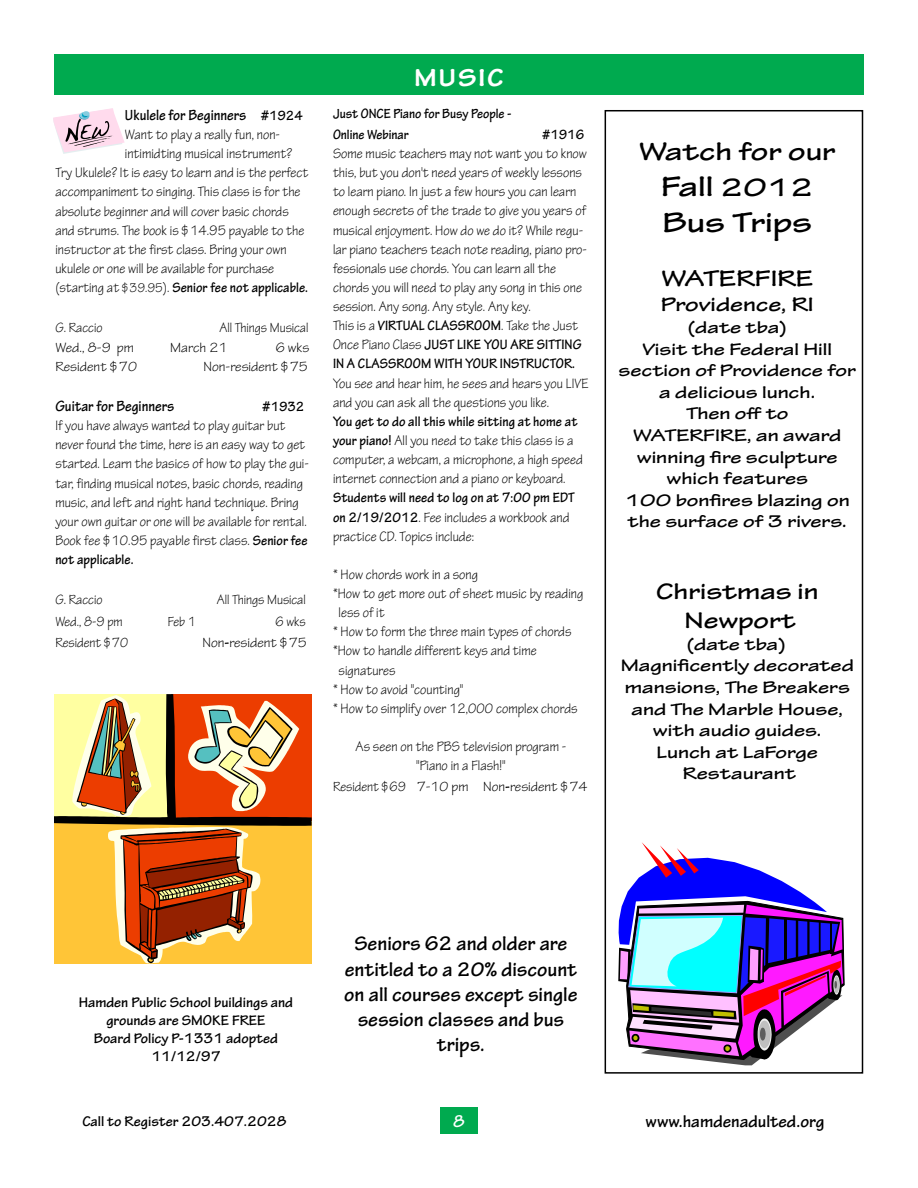
<style>
.page{position:relative;width:918px;height:1188px;background:#fff}
.page>*{position:absolute;margin:0;border:0;box-sizing:border-box;transform-origin:0 0}
.t1{font:700 36px "Tekton Pro";letter-spacing:.025em;color:#fff}
.t2{font:700 expanded 30px/36px "Tekton Pro";color:#000}
.t3{font:700 expanded 27px "Tekton Pro";color:#000}
.t4{font:700 expanded 24px/28.8px "Tekton Pro";color:#000;text-align:center}
.t5{font:700 21px/25.2px "Tekton Pro";color:#000;text-align:center}
.t6{font:700 expanded 21px "Tekton Pro";color:#000}
.t7{font:700 expanded 18px/21.6px "Tekton Pro";color:#000;text-align:center}
.t8{font:700 18px "Tekton Pro";color:#000}
.t9{font:700 18px "Tekton Pro";color:#fff}
.t10{font:700 15.75px "Tekton Pro";color:#000;scale:.9 1}
.t11{font:700 15px/18px "Tekton Pro";color:#000;text-align:center}
.t12{font:14.7px/19.2px "Tekton Pro";letter-spacing:.005em;color:#000;scale:.9 1}
.t13{font:700 14.7px "Tekton Pro";letter-spacing:.005em;color:#000;scale:.9 1}
.t14{font:14.25px "Tekton Pro";color:#000;scale:.9 1}
.t15{font:14.25px "Tekton Pro";color:#000}
.t16{font:700 14.25px/21.3px "Tekton Pro";color:#000;scale:.9 1}
.s1{font-size:14.7px}
.s2{font-size:14.25px}
.s3{font-weight:400}
.s4{font-weight:400;font-size:13.5px}
.s5{font-weight:700}
.s6{font-size:27px}
</style>
<div class="page">
<div style="left:54px;top:54px;width:810px;height:40px;background:#00aa4f"></div>
<div style="left:440px;top:1107px;width:38px;height:27px;background:#00aa4f"></div>
<svg style="left:618px;top:842px;width:226px;height:223px"></svg>
<div style="left:605px;top:110px;width:258px;height:964px;border:2px solid #000"></div>
<svg style="left:54px;top:694px;width:258px;height:269px;background:#d48f44"></svg>
<svg style="left:53px;top:108px;width:72px;height:46px"></svg>
<p class="t10" style="left:125px;top:106px;width:199px">Ukulele for Beginners <span class="s1">#</span><span class="s2">1924</span></p>
<p class="t12" style="left:125px;top:125px;width:174px">Want to play a really fun, non-</p>
<p class="t12" style="left:125px;top:144px;width:187px">intimidting musical instrument?</p>
<p class="t12" style="left:55px;top:163px;width:282px">Try Ukulele? It is easy to learn and is the perfect</p>
<p class="t12" style="left:55px;top:183px;width:274px">accompaniment to singing. This class is for the</p>
<p class="t12" style="left:55px;top:202px;width:261px">absolute beginner and will cover basic chords</p>
<p class="t12" style="left:55px;top:221px;width:278px">and strums. The book is $14.95 payable to the</p>
<p class="t12" style="left:55px;top:240px;width:259px">instructor at the first class. Bring your own</p>
<p class="t12" style="left:55px;top:259px;width:245px">ukulele or one will be available for purchase</p>
<p class="t13" style="left:55px;top:279px;width:283px"><span class="s3">(starting at</span> <span class="s4">$39.95</span><span class="s3">).</span> Senior fee not applicable.</p>
<p class="t14" style="left:55px;top:320px;width:54px">G. Raccio</p>
<p class="t14" style="left:219px;top:320px;width:100px">All Things Musical</p>
<p class="t15" style="left:55px;top:339px;width:80px">Wed., 8-9 pm</p>
<p class="t15" style="left:170px;top:339px;width:59px">March 21</p>
<p class="t15" style="left:276px;top:339px;width:35px">6 wks</p>
<p class="t15" style="left:55px;top:358px;width:83px">Resident $70</p>
<p class="t15" style="left:204px;top:358px;width:106px">Non-resident $75</p>
<p class="t10" style="left:55px;top:397px;width:134px">Guitar for Beginners</p>
<p class="t16" style="left:262px;top:396px;width:48px"><span class="s1">#</span>1932</p>
<p class="t12" style="left:55px;top:416px;width:283px">If you have always wanted to play guitar but never found the time, here is an easy way to get started. Learn the basics of how to play the gui&shy;tar, finding musical notes, basic chords, reading music, and left and right hand technique. Bring your own guitar or one will be available for rental.<br>Book fee $10.95 payable first class. <span class="s5">Senior fee not applicable.</span></p>
<p class="t14" style="left:55px;top:592px;width:54px">G. Raccio</p>
<p class="t14" style="left:217px;top:592px;width:100px">All Things Musical</p>
<p class="t14" style="left:55px;top:613px;width:76px">Wed., 8-9 pm</p>
<p class="t14" style="left:168px;top:613px;width:33px">Feb 1</p>
<p class="t14" style="left:276px;top:613px;width:35px">6 wks</p>
<p class="t14" style="left:55px;top:634px;width:82px">Resident $70</p>
<p class="t15" style="left:202px;top:634px;width:106px">Non<span class="s5">-</span>resident $75</p>
<h1 class="t1" style="left:414px;top:54px;width:92px">music</h1>
<p class="t16" style="left:333px;top:103px;width:200px">Just ONCE Piano for Busy People -<br>Online Webinar</p>
<p class="t16" style="left:542px;top:124px;width:48px">#1916</p>
<p class="t12" style="left:333px;top:144px;width:284px">Some music teachers may not want you to know this, but you don't need years of weekly lessons to learn piano. In just a few hours you can learn enough secrets of the trade to give you years of musical enjoyment. How do we do it? While regu&shy;lar piano teachers teach note reading, piano pro&shy;fessionals use chords. You can learn all the chords you will need to play any song in this one session. Any song. Any style. Any key.<br>This is a <span class="s5">VIRTUAL CLASSROOM</span>. Take the Just Once Piano Class <span class="s5">JUST LIKE YOU ARE SITTING IN A CLASSROOM WITH YOUR INSTRUCTOR.</span></p>
<p class="t12" style="left:333px;top:374px;width:286px">You see and hear him, he sees and hears you LIVE and you can ask all the questions you like.</p>
<p class="t12" style="left:333px;top:412px;width:279px"><span class="s5">You get to do all this while sitting at home at your piano!</span> All you need to take this class is a computer, a webcam, a microphone, a high speed internet connection and a piano or keyboard.</p>
<p class="t12" style="left:333px;top:489px;width:270px"><span class="s5">Students will need to log on at 7:00 pm EDT on 2/19/2012</span>. Fee includes a workbook and practice CD. Topics include:</p>
<p class="t12" style="left:333px;top:565px;width:163px">* How chords work in a song</p>
<p class="t12" style="left:333px;top:584px;width:280px">*How to get more out of sheet music by reading</p>
<p class="t12" style="left:339px;top:603px;width:52px">less of it</p>
<p class="t12" style="left:333px;top:622px;width:266px">* How to form the three main types of chords</p>
<p class="t12" style="left:333px;top:642px;width:228px">*How to handle different keys and time</p>
<p class="t12" style="left:339px;top:661px;width:65px">signatures</p>
<p class="t12" style="left:333px;top:680px;width:146px">* How to avoid "counting"</p>
<p class="t12" style="left:333px;top:699px;width:273px">* How to simplify over 12,000 complex chords</p>
<p class="t12" style="left:356px;top:737px;width:236px;text-align:center">As seen on the PBS television program - "Piano in a Flash!"</p>
<p class="t14" style="left:333px;top:779px;width:284px">Resident $69 7-10 pm Non<span class="s5">-</span>resident $74</p>
<h3 class="t3" style="left:639px;top:135px;width:198px">Watch for our</h3>
<h2 class="t2" style="left:661px;top:169px;width:154px">Fall <span class="s6">2012<br></span>Bus Trips</h2>
<h3 class="t4" style="left:661px;top:265px;width:153px">WATERFIRE</h3>
<h3 class="t6" style="left:661px;top:292px;width:154px">Providence, RI</h3>
<p class="t7" style="left:619px;top:317px;width:239px">(date tba)<br>Visit the Federal Hill section of Providence for a delicious lunch.<br>Then off to<br>WATERFIRE, an award winning fire sculpture which features<br>100 bonfires blazing on the surface of 3 rivers.</p>
<h3 class="t4" style="left:656px;top:578px;width:164px">Christmas in<br>Newport</h3>
<p class="t7" style="left:621px;top:634px;width:235px">(date tba)<br>Magnificently decorated mansions, The Breakers and The Marble House, with audio guides.<br>Lunch at LaForge<br>Restaurant</p>
<p class="t11" style="left:79px;top:993px;width:216px">Hamden Public School buildings and grounds are SMOKE FREE<br>Board Policy P-1331 adopted<br>11/12/97</p>
<h3 class="t5" style="left:344px;top:932px;width:235px">Seniors 62 and older are entitled to a 20% discount on all courses except single session classes and bus trips.</h3>
<p class="t11" style="left:82px;top:1112px;width:206px">Call to Register 203.407.2028</p>
<p class="t9" style="left:453px;top:1110px;width:13px">8</p>
<p class="t8" style="left:646px;top:1110px;width:180px">www.hamdenadulted.org</p>
</div>
